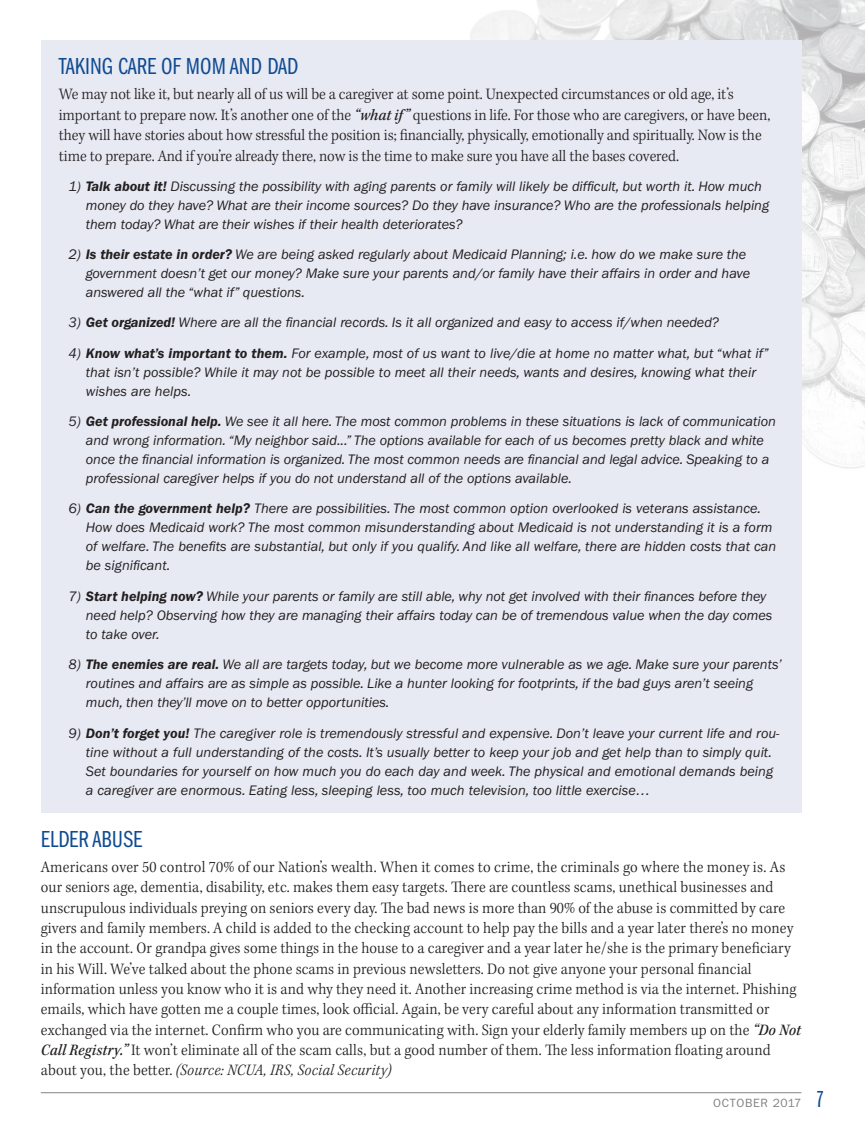
<style>
.page{position:relative;width:865px;height:1133px;background:#fff}
.page>*{position:absolute;margin:0;border:0;box-sizing:border-box;transform-origin:0 0}
.t1{font:24px "ITC Franklin Gothic Std Bk Cp";color:#0f4b92}
.t2{font:16.5px/20.4px "Kepler Std Light Scn";letter-spacing:.005em;color:#231f20}
.t3{font:16.5px "Kepler Std Light Scn It";letter-spacing:.015em;color:#231f20}
.t4{font:italic 14.25px/19px "ITC Franklin Gothic Std";letter-spacing:-.005em;color:#231f20}
.t5{font:12px "ITC Franklin Gothic Std";letter-spacing:.055em;color:#808285}
.s1{font-family:"Kepler Std Medium Scn It"}
.s2{font-weight:600}
.s3{font-family:"Kepler Std Light Scn"}
.s4{font-family:"ITC Franklin Gothic Std Bk X Cp";font-size:24px;color:#0f4b92}
</style>
<div class="page">
<img style="left:470px;top:0;width:395px;height:490px">
<hr style="left:41px;top:1092px;width:760px;height:1px;background:#808285">
<div style="left:41px;top:40px;width:760px;height:772px;background:#e7e9f3"></div>
<h1 class="t1" style="left:59px;top:53px;width:241px">TAKING CARE OF MOM AND DAD</h1>
<p class="t2" style="left:59px;top:85px;width:713px">We may not like it, but nearly all of us will be a caregiver at some point. Unexpected circumstances or old age, it’s important to prepare now. It’s another one of the <span class="s1">“what if”</span> questions in life. For those who are caregivers, or have been, they will have stories about how stressful the position is; financially, physically, emotionally and spiritually. Now is the time to prepare. And if you’re already there, now is the time to make sure you have all the bases covered.</p>
<p class="t4" style="left:86px;top:176px;width:685px;text-indent:-17px">1) <span class="s2">Talk about it!</span> Discussing the possibility with aging parents or family will likely be difficult, but worth it. How much money do they have? What are their income sources? Do they have insurance? Who are the professionals helping them today? What are their wishes if their health deteriorates?</p>
<p class="t4" style="left:86px;top:245px;width:666px;text-indent:-17px">2) <span class="s2">Is their estate in order?</span> We are being asked regularly about Medicaid Planning; i.e. how do we make sure the government doesn’t get our money? Make sure your parents and/or family have their affairs in order and have answered all the “what if” questions.</p>
<p class="t4" style="left:69px;top:313px;width:652px">3) <span class="s2">Get organized!</span> Where are all the financial records. Is it all organized and easy to access if/when needed?</p>
<p class="t4" style="left:86px;top:343px;width:684px;text-indent:-17px">4) <span class="s2">Know what’s important to them.</span> For example, most of us want to live/die at home no matter what, but “what if” that isn’t possible? While it may not be possible to meet all their needs, wants and desires, knowing what their wishes are helps.</p>
<p class="t4" style="left:86px;top:412px;width:691px;text-indent:-17px">5) <span class="s2">Get professional help.</span> We see it all here. The most common problems in these situations is lack of communication and wrong information. “My neighbor said...” The options available for each of us becomes pretty black and white once the financial information is organized. The most common needs are financial and legal advice. Speaking to a professional caregiver helps if you do not understand all of the options available.</p>
<p class="t4" style="left:86px;top:499px;width:692px;text-indent:-17px">6) <span class="s2">Can the government help?</span> There are possibilities. The most common option overlooked is veterans assistance.<br>How does Medicaid work? The most common misunderstanding about Medicaid is not understanding it is a form of welfare. The benefits are substantial, but only if you qualify. And like all welfare, there are hidden costs that can be significant.</p>
<p class="t4" style="left:86px;top:587px;width:688px;text-indent:-17px">7) <span class="s2">Start helping now?</span> While your parents or family are still able, why not get involved with their finances before they need help? Observing how they are managing their affairs today can be of tremendous value when the day comes to take over.</p>
<p class="t4" style="left:86px;top:655px;width:698px;text-indent:-17px">8) <span class="s2">The enemies are real.</span> We all are targets today, but we become more vulnerable as we age. Make sure your parents’ routines and affairs are as simple as possible. Like a hunter looking for footprints, if the bad guys aren’t seeing much, then they’ll move on to better opportunities.</p>
<p class="t4" style="left:86px;top:723px;width:695px;text-indent:-17px">9) <span class="s2">Don’t forget you!</span> The caregiver role is tremendously stressful and expensive. Don’t leave your current life and rou&shy;tine without a full understanding of the costs. It’s usually better to keep your job and get help than to simply quit.<br>Set boundaries for yourself on how much you do each day and week. The physical and emotional demands being a caregiver are enormous. Eating less, sleeping less, too much television, too little exercise…</p>
<h1 class="t1" style="left:41px;top:826px;width:103px">ELDER ABUSE</h1>
<p class="t2" style="left:41px;top:857px;width:762px">Americans over 50 control 70% of our Nation’s wealth. When it comes to crime, the criminals go where the money is. As our seniors age, dementia, disability, etc. makes them easy targets. There are countless scams, unethical businesses and unscrupulous individuals preying on seniors every day. The bad news is more than 90% of the abuse is committed by care givers and family members. A child is added to the checking account to help pay the bills and a year later there’s no money in the account. Or grandpa gives some things in the house to a caregiver and a year later he/she is the primary beneficiary in his Will. We’ve talked about the phone scams in previous newsletters. Do not give anyone your personal financial information unless you know who it is and why they need it. Another increasing crime method is via the internet. Phishing emails, which have gotten me a couple times, look official. Again, be very careful about any information transmitted or exchanged via the internet. Confirm who you are communicating with. Sign your elderly family members up on the <span class="s1">“Do Not Call Registry.”</span> It won’t eliminate all of the scam calls, but a good number of them. The less information floating around</p>
<p class="t3" style="left:41px;top:1060px;width:352px"><span class="s3">about you, the better.</span> (Source: NCUA, IRS, Social Security)</p>
<p class="t5" style="left:713px;top:1095px;width:112px">OCTOBER 2017 <span class="s4">7</span></p>
</div>
